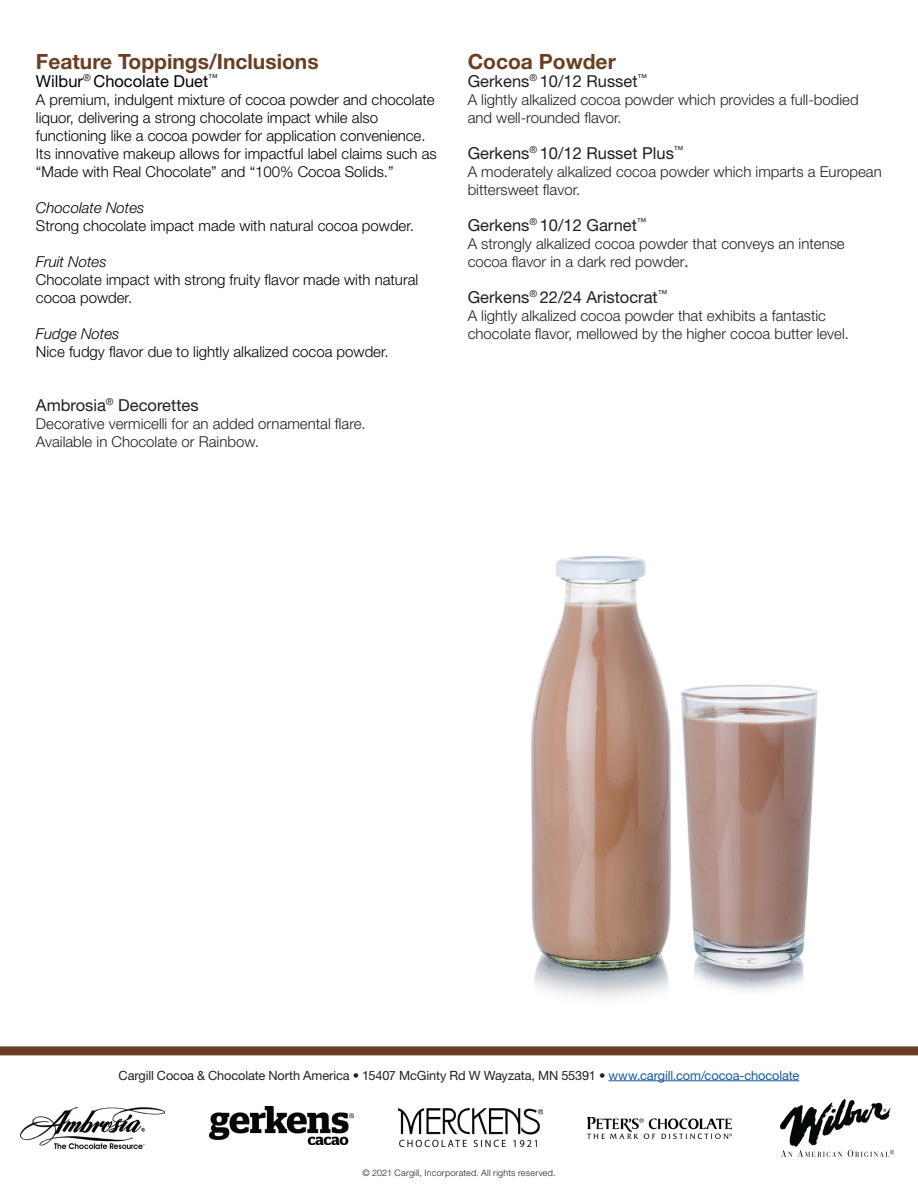
<style>
.page{position:relative;width:918px;height:1188px;background:#fff}
.page>*{position:absolute;margin:0;border:0;box-sizing:border-box;transform-origin:0 0}
.t1{font:700 21px "Helvetica Neue LT Std";color:#693f23}
.t2{font:16.5px "Helvetica Neue LT Std";color:#231f20}
.t3{font:16.5px "Helvetica Neue LT Std";color:#000}
.t4{font:300 15px/18px "Helvetica Neue LT Std";color:#000}
.t5{font:300 15px/18px "Helvetica Neue LT Std";color:#231f20}
.t6{font:italic 300 15px "Helvetica Neue LT Std";color:#000}
.t7{font:12.75px "Helvetica Neue LT Std";letter-spacing:-.01em;color:#231f20}
.t8{font:300 9px "Helvetica Neue LT Std";letter-spacing:.02em;color:#231f20}
.s1{font-weight:400}
.s2{color:#175d9e}
</style>
<div class="page">
<div style="left:0;top:1046px;width:918px;height:9px;background:#693f23"></div>
<img style="left:20px;top:1107px;width:144px;height:41px">
<img style="left:209px;top:1106px;width:144px;height:39px">
<img style="left:587px;top:1117px;width:144px;height:21px">
<img style="left:780px;top:1099px;width:114px;height:57px">
<img style="left:398px;top:1109px;width:144px;height:37px">
<hr style="left:608px;top:1080px;width:191px;height:1px;background:#175d9e">
<img style="left:531px;top:556px;width:287px;height:442px">
<p class="t1" style="left:36px;top:49px;width:284px">Feature Toppings/Inclusions</p>
<p class="t3" style="left:36px;top:71px;width:183px">Wilbur<sup>®</sup> Chocolate Duet<sup>™</sup></p>
<p class="t4" style="left:36px;top:90px;width:400px">A premium, indulgent mixture of cocoa powder and chocolate</p>
<p class="t4" style="left:36px;top:108px;width:344px">liquor, delivering a strong chocolate impact while also</p>
<p class="t4" style="left:36px;top:126px;width:402px">functioning like a cocoa powder for application convenience.<br>Its innovative makeup allows for impactful label claims such as “Made with Real Chocolate” and “100% Cocoa Solids.”</p>
<p class="t6" style="left:36px;top:199px;width:110px">Chocolate Notes</p>
<p class="t4" style="left:36px;top:216px;width:379px">Strong chocolate impact made with natural cocoa powder.</p>
<p class="t6" style="left:36px;top:253px;width:72px">Fruit Notes</p>
<p class="t4" style="left:36px;top:270px;width:384px">Chocolate impact with strong fruity flavor made with natural cocoa powder.</p>
<p class="t6" style="left:36px;top:325px;width:85px">Fudge Notes</p>
<p class="t4" style="left:36px;top:342px;width:354px">Nice fudgy flavor due to lightly alkalized cocoa powder.</p>
<p class="t2" style="left:36px;top:395px;width:164px">Ambrosia<sup>®</sup> Decorettes</p>
<p class="t5" style="left:36px;top:414px;width:331px">Decorative vermicelli for an added ornamental flare.</p>
<p class="t5" style="left:36px;top:432px;width:224px">Available in Chocolate or Rainbow.</p>
<p class="t1" style="left:468px;top:49px;width:150px">Cocoa Powder</p>
<p class="t2" style="left:468px;top:71px;width:181px">Gerkens<sup>®</sup> 10/12 Russet<sup>™</sup></p>
<p class="t5" style="left:468px;top:90px;width:392px">A lightly alkalized cocoa powder which provides a full-bodied and well-rounded flavor.</p>
<p class="t2" style="left:468px;top:143px;width:217px">Gerkens<sup>®</sup> 10/12 Russet Plus<sup>™</sup></p>
<p class="t5" style="left:468px;top:162px;width:416px">A moderately alkalized cocoa powder which imparts a European bittersweet flavor.</p>
<p class="t2" style="left:468px;top:215px;width:180px">Gerkens<sup>®</sup> 10/12 Garnet<sup>™</sup></p>
<p class="t5" style="left:468px;top:234px;width:379px">A strongly alkalized cocoa powder that conveys an intense</p>
<p class="t5" style="left:468px;top:252px;width:222px">cocoa flavor in a dark red powder<span class="s1">.</span></p>
<p class="t2" style="left:468px;top:287px;width:201px">Gerkens<sup>®</sup> 22/24 Aristocrat<sup>™</sup></p>
<p class="t5" style="left:468px;top:306px;width:360px">A lightly alkalized cocoa powder that exhibits a fantastic</p>
<p class="t5" style="left:468px;top:324px;width:383px">chocolate flavor, mellowed by the higher cocoa butter level.</p>
<p class="t7" style="left:119px;top:1067px;width:682px">Cargill Cocoa &amp; Chocolate North America • 15407 McGinty Rd W Wayzata, MN 55391 • <span class="s2">www.cargill.com/cocoa-chocolate</span></p>
<p class="t8" style="left:362px;top:1168px;width:195px">© 2021 Cargill, Incorporated. All rights reserved.</p>
</div>
